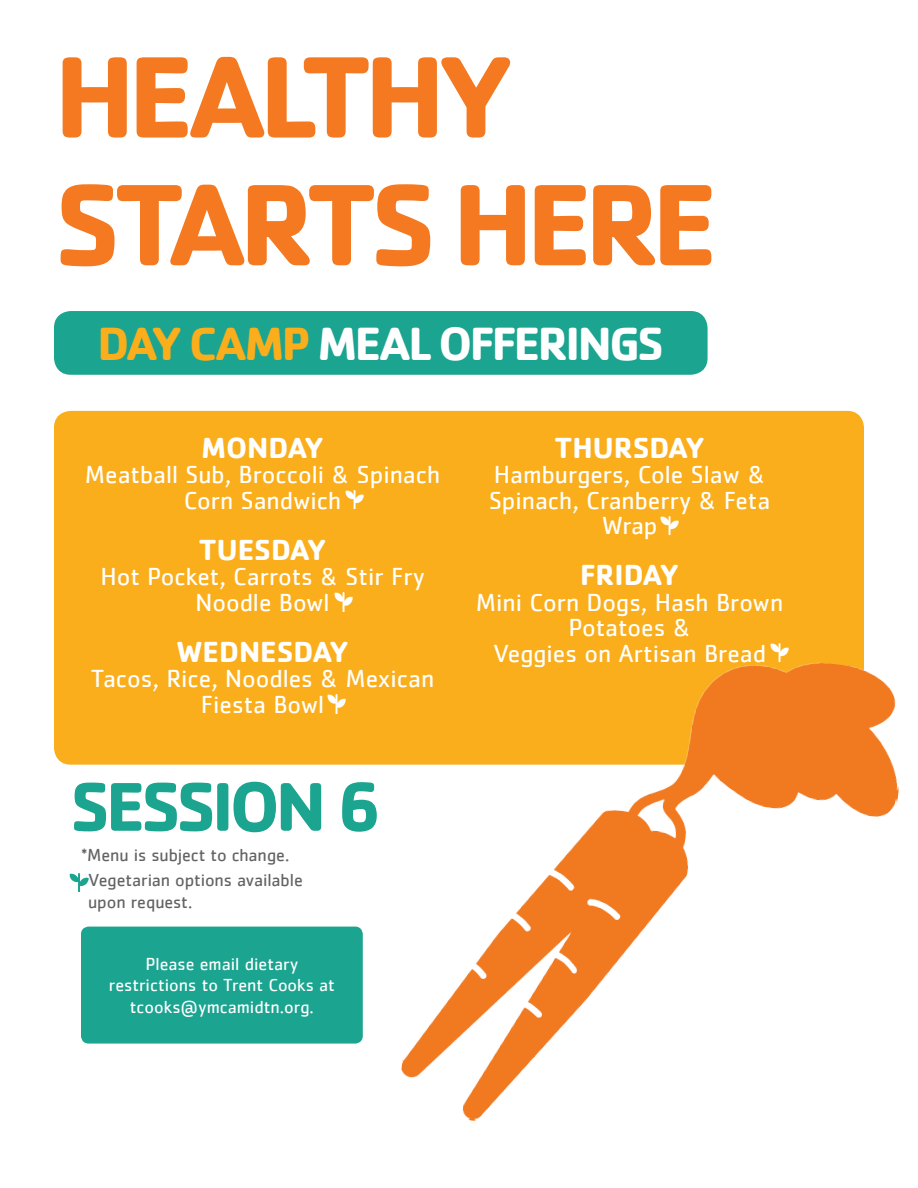
<style>
.page{position:relative;width:918px;height:1188px;background:#fff}
.page>*{position:absolute;margin:0;border:0;box-sizing:border-box;transform-origin:0 0}
.t1{font:700 120.15px/127.8px "Cachet";letter-spacing:-.065em;color:#f47921}
.t2{font:700 71.4px "Cachet";letter-spacing:-.06em;color:#1ba490}
.t3{font:700 48.15px "Cachet";letter-spacing:-.05em;color:#fff}
.t4{font:700 30px "Cachet";color:#fff}
.t5{font:25.5px/25.5px "Cachet";color:#fff;text-align:center}
.t6{font:18px/21.6px "Cachet";color:#fff;text-align:center}
.t7{font:18px/21.6px "Cachet";letter-spacing:-.005em;color:#636366}
.s1{color:#faae1b}
</style>
<div class="page">
<div style="left:54px;top:411px;width:810px;height:354px;background:#faae1b;border-radius:17px"></div>
<img style="left:397px;top:643px;width:502px;height:478px">
<div style="left:54px;top:311px;width:654px;height:64px;background:#1ba490;border-radius:17px"></div>
<div style="left:82px;top:927px;width:280px;height:116px;background:#1ba490;border-radius:7px"></div>
<div style="left:81px;top:927px;width:282px;height:117px;border:1px solid #1ba490;border-radius:7px"></div>
<img style="left:346px;top:491px;width:18px;height:18px">
<img style="left:334px;top:593px;width:18px;height:18px">
<img style="left:327px;top:695px;width:19px;height:18px">
<img style="left:660px;top:517px;width:18px;height:18px">
<img style="left:770px;top:644px;width:18px;height:18px">
<img style="left:70px;top:873px;width:18px;height:19px">
<h1 class="t1" style="left:54px;top:29px;width:665px">HEALTHY<br>STARTS HERE</h1>
<h3 class="t3" style="left:97px;top:312px;width:568px"><span class="s1">DAY CAMP</span> MEAL OFFERINGS</h3>
<p class="t4" style="left:202px;top:428px;width:124px">MONDAY</p>
<p class="t5" style="left:85px;top:462px;width:357px">Meatball Sub, Broccoli &amp; Spinach<br>Corn Sandwich</p>
<p class="t4" style="left:199px;top:530px;width:129px">TUESDAY</p>
<p class="t5" style="left:100px;top:564px;width:326px">Hot Pocket, Carrots &amp; Stir Fry<br>Noodle Bowl</p>
<p class="t4" style="left:176px;top:632px;width:174px">WEDNESDAY</p>
<p class="t5" style="left:91px;top:666px;width:345px">Tacos, Rice, Noodles &amp; Mexican<br>Fiesta Bowl</p>
<h2 class="t2" style="left:70px;top:761px;width:314px">SESSION 6</h2>
<p class="t7" style="left:81px;top:844px;width:210px">*Menu is subject to change.</p>
<p class="t7" style="left:88px;top:869px;width:216px">Vegetarian options available upon request.</p>
<p class="t6" style="left:109px;top:953px;width:227px">Please email dietary restrictions to Trent Cooks at tcooks@ymcamidtn.org.</p>
<p class="t4" style="left:555px;top:428px;width:151px">THURSDAY</p>
<p class="t5" style="left:489px;top:462px;width:283px">Hamburgers, Cole Slaw &amp;<br>Spinach, Cranberry &amp; Feta<br>Wrap</p>
<p class="t4" style="left:580px;top:556px;width:100px">FRIDAY</p>
<p class="t5" style="left:476px;top:589px;width:309px">Mini Corn Dogs, Hash Brown<br>Potatoes &amp;<br>Veggies on Artisan Bread</p>
</div>
